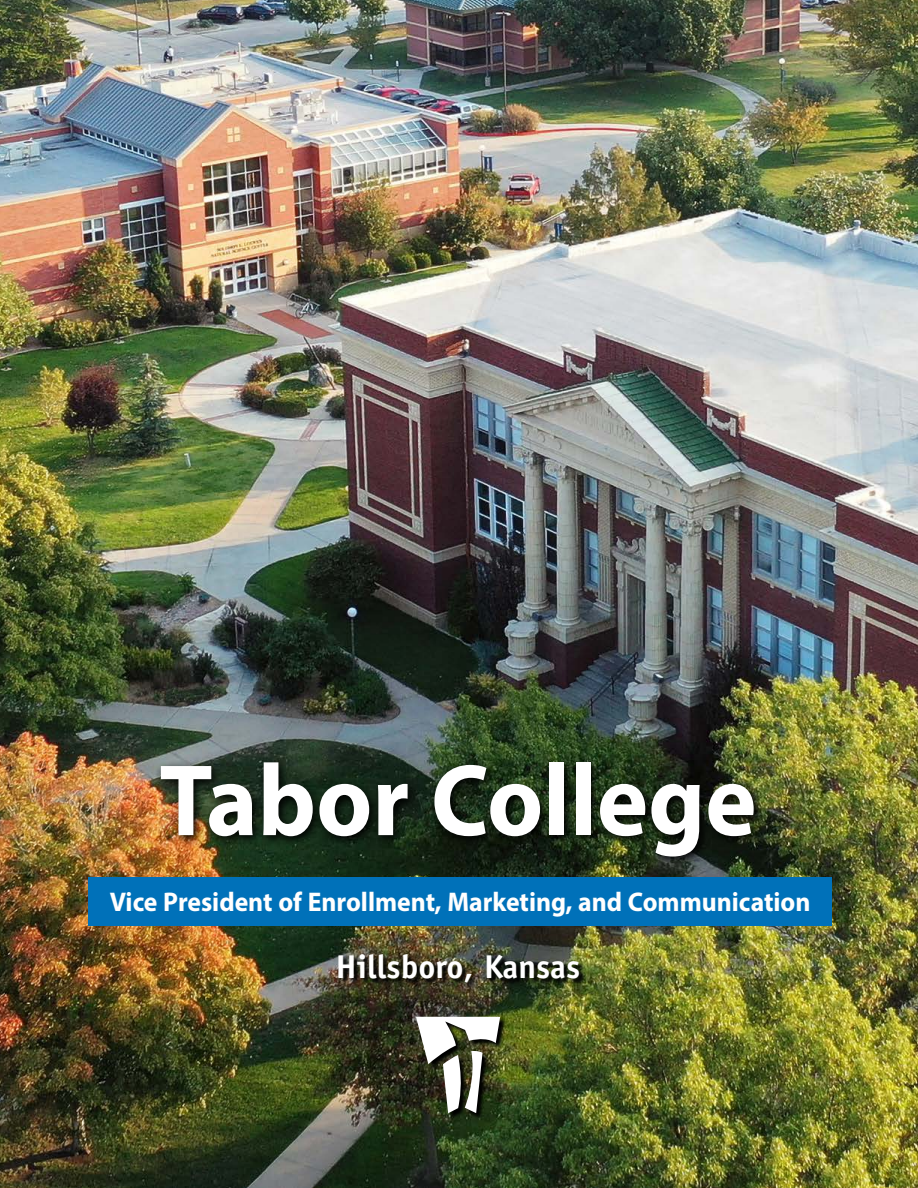
<style>
.page{position:relative;width:918px;height:1188px;background:#fff}
.page>*{position:absolute;margin:0;border:0;box-sizing:border-box;transform-origin:0 0}
.t1{font:700 102.45px "Myriad Pro";color:#fff;scale:.95 1}
.t2{font:700 33px "Officina Sans";color:#fff}
.t3{font:700 27.15px "Myriad Pro";color:#fff;scale:.95 1}
</style>
<div class="page">
<img style="left:0;top:0;width:918px;height:1188px">
<img style="left:340px;top:954px;width:246px;height:35px">
<svg style="left:416px;top:1017px;width:91px;height:103px"></svg>
<svg style="left:416px;top:1017px;width:84px;height:96px"></svg>
<div style="left:88px;top:877px;width:744px;height:49px;background:#0071b9"></div>
<img style="left:155px;top:757px;width:611px;height:112px">
<h1 class="t1" style="left:159px;top:734px;width:630px">Tabor College</h1>
<p class="t3" style="left:110px;top:884px;width:739px">Vice President of Enrollment, Marketing, and Communication</p>
<p class="t2" style="left:336px;top:946px;width:246px">Hillsboro, Kansas</p>
</div>
